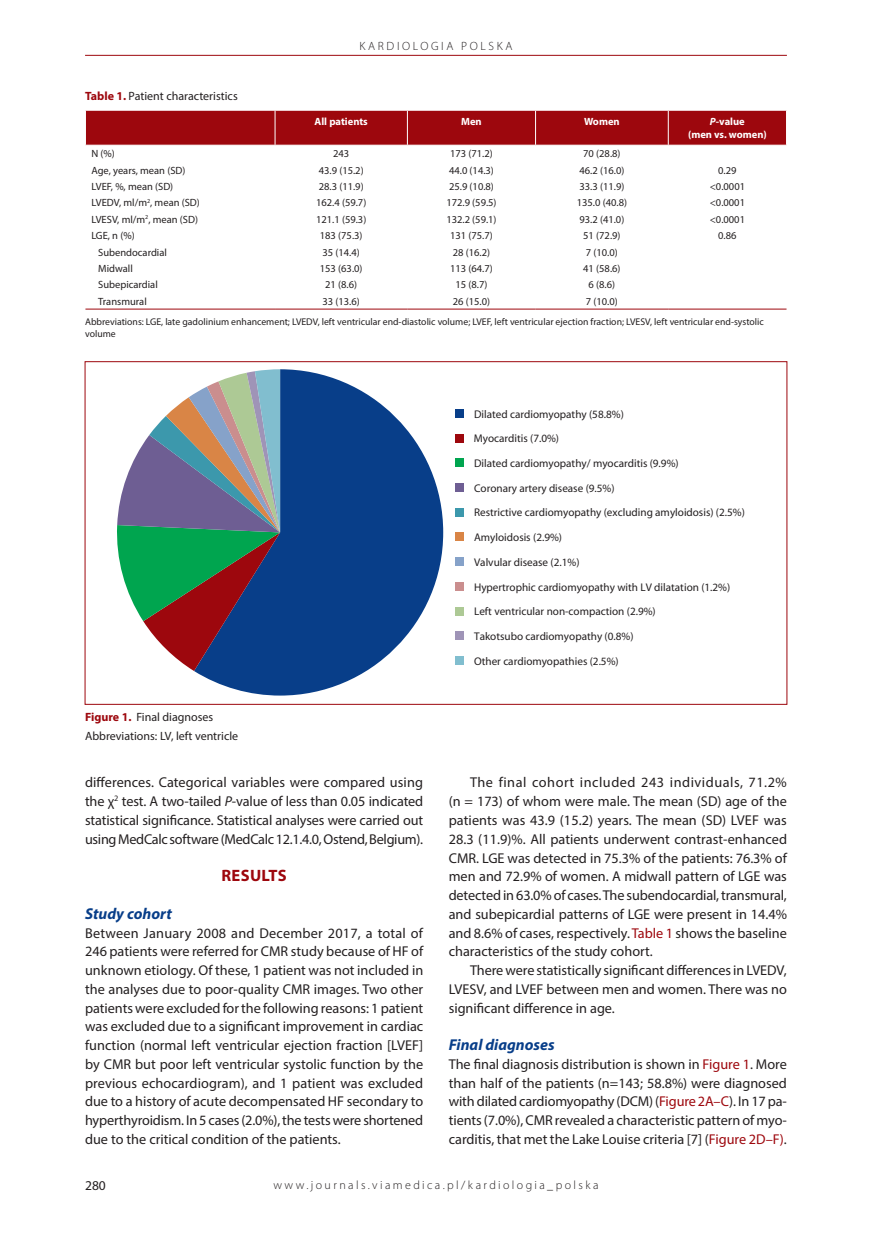
<style>
.page{position:relative;width:872px;height:1234px;background:#fff}
.page>*{position:absolute;margin:0;border:0;box-sizing:border-box;transform-origin:0 0}
.t1{font:700 16.5px "Myriad Pro";letter-spacing:.02em;color:#9d070d}
.t2{font:italic 700 15.75px "Myriad Pro";color:#083e89}
.t3{font:14.25px/18.8px "Myriad Pro";color:#231f20;text-align:justify}
.t4{font:13.5px "Myriad Pro";color:#231f20}
.t5{font:12px/19.5px "Myriad Pro";color:#231f20}
.t6{font:300 12px "Myriad Pro";letter-spacing:.2em;color:#231f20}
.t7{font:300 12px "Myriad Pro";letter-spacing:.22em;color:#231f20}
.t8{font:11.1px "Myriad";color:#231f20}
.t9{font:10.5px "Myriad Pro";color:#231f20}
.t10{font:700 10.5px/12.6px "Myriad Pro";color:#fff;text-align:center}
.t11{font:9.75px/11.7px "Myriad Pro";color:#231f20}
.s1{font-weight:700;color:#9d070d}
.s2{font-style:italic}
.s3{color:#9d070d}
</style>
<div class="page">
<hr style="left:85px;top:55px;width:702px;height:1px;background:#9d070d">
<div style="left:86px;top:111px;width:700px;height:34px;background:#9d070d"></div>
<hr style="left:275px;top:111px;width:1px;height:34px;background:#fff">
<hr style="left:407px;top:111px;width:1px;height:34px;background:#fff">
<hr style="left:535px;top:111px;width:1px;height:34px;background:#fff">
<hr style="left:668px;top:111px;width:1px;height:34px;background:#fff">
<hr style="left:85px;top:308px;width:190px;height:1px;background:#9d070d">
<hr style="left:275px;top:308px;width:132px;height:1px;background:#9d070d">
<hr style="left:407px;top:308px;width:128px;height:1px;background:#9d070d">
<hr style="left:535px;top:308px;width:133px;height:1px;background:#9d070d">
<hr style="left:668px;top:308px;width:118px;height:1px;background:#9d070d">
<div style="left:456px;top:409px;width:8px;height:8px;background:#083e89"></div>
<div style="left:456px;top:434px;width:8px;height:8px;background:#9d070d"></div>
<div style="left:456px;top:458px;width:8px;height:9px;background:#00a54f"></div>
<div style="left:456px;top:483px;width:8px;height:8px;background:#6e5e93"></div>
<div style="left:456px;top:508px;width:8px;height:8px;background:#3c98ac"></div>
<div style="left:456px;top:532px;width:8px;height:9px;background:#d98546"></div>
<div style="left:456px;top:557px;width:8px;height:8px;background:#86a2c9"></div>
<div style="left:456px;top:582px;width:8px;height:8px;background:#ca8e8e"></div>
<div style="left:456px;top:606px;width:8px;height:9px;background:#adc995"></div>
<div style="left:456px;top:631px;width:8px;height:8px;background:#9f94b7"></div>
<div style="left:456px;top:656px;width:8px;height:8px;background:#81becf"></div>
<svg style="left:194px;top:369px;width:249px;height:326px;fill:#083e89"></svg>
<svg style="left:117px;top:369px;width:163px;height:302px"></svg>
<p class="t5" style="left:85px;top:86px;width:154px"><span class="s1">Table 1.</span> Patient characteristics</p>
<p class="t7" style="left:359px;top:40px;width:154px">KARDIOLOGIA POLSKA</p>
<p class="t10" style="left:314px;top:115px;width:55px">All patients</p>
<p class="t10" style="left:461px;top:115px;width:22px">Men</p>
<p class="t10" style="left:584px;top:115px;width:37px">Women</p>
<p class="t10" style="left:688px;top:115px;width:80px"><span class="s2">P</span>-value<br>(men vs. women)</p>
<p class="t9" style="left:91px;top:147px;width:25px">N (%)</p>
<p class="t9" style="left:333px;top:147px;width:18px">243</p>
<p class="t9" style="left:450px;top:147px;width:44px">173 (71.2)</p>
<p class="t9" style="left:583px;top:147px;width:39px">70 (28.8)</p>
<p class="t9" style="left:91px;top:164px;width:95px">Age, years, mean (SD)</p>
<p class="t9" style="left:319px;top:164px;width:46px">43.9 (15.2)</p>
<p class="t9" style="left:449px;top:164px;width:46px">44.0 (14.3)</p>
<p class="t9" style="left:579px;top:164px;width:46px">46.2 (16.0)</p>
<p class="t9" style="left:718px;top:164px;width:20px">0.29</p>
<p class="t9" style="left:91px;top:180px;width:83px">LVEF, %, mean (SD)</p>
<p class="t9" style="left:319px;top:180px;width:46px">28.3 (11.9)</p>
<p class="t9" style="left:449px;top:180px;width:46px">25.9 (10.8)</p>
<p class="t9" style="left:579px;top:180px;width:46px">33.3 (11.9)</p>
<p class="t9" style="left:709px;top:180px;width:37px">&lt;0.0001</p>
<p class="t9" style="left:91px;top:196px;width:110px">LVEDV, ml/m<sup>2</sup>, mean (SD)</p>
<p class="t9" style="left:316px;top:196px;width:52px">162.4 (59.7)</p>
<p class="t9" style="left:446px;top:196px;width:52px">172.9 (59.5)</p>
<p class="t9" style="left:577px;top:196px;width:52px">135.0 (40.8)</p>
<p class="t9" style="left:709px;top:196px;width:37px">&lt;0.0001</p>
<p class="t9" style="left:91px;top:213px;width:108px">LVESV, ml/m<sup>2</sup>, mean (SD)</p>
<p class="t9" style="left:316px;top:213px;width:52px">121.1 (59.3)</p>
<p class="t9" style="left:446px;top:213px;width:52px">132.2 (59.1)</p>
<p class="t9" style="left:579px;top:213px;width:46px">93.2 (41.0)</p>
<p class="t9" style="left:709px;top:213px;width:37px">&lt;0.0001</p>
<p class="t9" style="left:91px;top:229px;width:45px">LGE, n (%)</p>
<p class="t9" style="left:320px;top:229px;width:44px">183 (75.3)</p>
<p class="t9" style="left:450px;top:229px;width:44px">131 (75.7)</p>
<p class="t9" style="left:583px;top:229px;width:39px">51 (72.9)</p>
<p class="t9" style="left:718px;top:229px;width:20px">0.86</p>
<p class="t9" style="left:98px;top:245px;width:70px">Subendocardial</p>
<p class="t9" style="left:322px;top:245px;width:39px">35 (14.4)</p>
<p class="t9" style="left:453px;top:245px;width:39px">28 (16.2)</p>
<p class="t9" style="left:586px;top:245px;width:33px">7 (10.0)</p>
<p class="t9" style="left:98px;top:262px;width:36px">Midwall</p>
<p class="t9" style="left:320px;top:262px;width:44px">153 (63.0)</p>
<p class="t9" style="left:450px;top:262px;width:44px">113 (64.7)</p>
<p class="t9" style="left:583px;top:262px;width:39px">41 (58.6)</p>
<p class="t9" style="left:98px;top:278px;width:61px">Subepicardial</p>
<p class="t9" style="left:325px;top:278px;width:33px">21 (8.6)</p>
<p class="t9" style="left:455px;top:278px;width:33px">15 (8.7)</p>
<p class="t9" style="left:588px;top:278px;width:28px">6 (8.6)</p>
<p class="t9" style="left:98px;top:295px;width:50px">Transmural</p>
<p class="t9" style="left:322px;top:295px;width:39px">33 (13.6)</p>
<p class="t9" style="left:453px;top:295px;width:39px">26 (15.0)</p>
<p class="t9" style="left:586px;top:295px;width:33px">7 (10.0)</p>
<p class="t11" style="left:85px;top:316px;width:680px">Abbreviations: LGE, late gadolinium enhancement; LVEDV, left ventricular end-diastolic volume; LVEF, left ventricular ejection fraction; LVESV, left ventricular end-systolic volume</p>
<p class="t5" style="left:85px;top:706px;width:155px"><span class="s1">Figure 1.</span> Final diagnoses<br>Abbreviations: LV, left ventricle</p>
<p class="t3" style="left:85px;top:772px;width:340px">differences. Categorical variables were compared using the χ<sup>2</sup> test. A two-tailed <span class="s2">P</span>-value of less than 0.05 indicated statistical significance. Statistical analyses were carried out using MedCalc software (MedCalc 12.1.4.0, Ostend, Belgium).</p>
<p class="t1" style="left:221px;top:864px;width:67px">RESULTS</p>
<p class="t2" style="left:85px;top:903px;width:88px">Study cohort</p>
<p class="t3" style="left:85px;top:922px;width:340px">Between January 2008 and December 2017, a total of 246 patients were referred for CMR study because of HF of unknown etiology. Of these, 1 patient was not included in the analyses due to poor-quality CMR images. Two other patients were excluded for the following reasons: 1 patient was excluded due to a significant improvement in cardiac function (normal left ventricular ejection fraction [LVEF] by CMR but poor left ventricular systolic function by the previous echocardiogram), and 1 patient was excluded due to a history of acute decompensated HF secondary to hyperthyroidism. In 5 cases (2.0%), the tests were shortened due to the critical condition of the patients.</p>
<p class="t8" style="left:474px;top:408px;width:151px">Dilated cardiomyopathy (58.8%)</p>
<p class="t8" style="left:474px;top:433px;width:87px">Myocarditis (7.0%)</p>
<p class="t8" style="left:474px;top:457px;width:206px">Dilated cardiomyopathy/ myocarditis (9.9%)</p>
<p class="t8" style="left:474px;top:482px;width:142px">Coronary artery disease (9.5%)</p>
<p class="t8" style="left:474px;top:507px;width:272px">Restrictive cardiomyopathy (excluding amyloidosis) (2.5%)</p>
<p class="t8" style="left:474px;top:532px;width:89px">Amyloidosis (2.9%)</p>
<p class="t8" style="left:474px;top:556px;width:107px">Valvular disease (2.1%)</p>
<p class="t8" style="left:474px;top:581px;width:258px">Hypertrophic cardiomyopathy with LV dilatation (1.2%)</p>
<p class="t8" style="left:474px;top:606px;width:183px">Left ventricular non-compaction (2.9%)</p>
<p class="t8" style="left:474px;top:630px;width:161px">Takotsubo cardiomyopathy (0.8%)</p>
<p class="t8" style="left:474px;top:655px;width:146px">Other cardiomyopathies (2.5%)</p>
<p class="t3" style="left:449px;top:773px;width:340px;text-indent:21px">The final cohort included 243 individuals, 71.2% (n = 173) of whom were male. The mean (SD) age of the patients was 43.9 (15.2) years. The mean (SD) LVEF was 28.3 (11.9)%. All patients underwent contrast-enhanced CMR. LGE was detected in 75.3% of the patients: 76.3% of men and 72.9% of women. A midwall pattern of LGE was detected in 63.0% of cases. The subendocardial, transmural, and subepicardial patterns of LGE were present in 14.4% and 8.6% of cases, respectively. <span class="s3">Table 1</span> shows the baseline characteristics of the study cohort.</p>
<p class="t3" style="left:449px;top:960px;width:339px;text-indent:21px">There were statistically significant differences in LVEDV, LVESV, and LVEF between men and women. There was no significant difference in age.</p>
<p class="t2" style="left:449px;top:1034px;width:107px">Final diagnoses</p>
<p class="t3" style="left:449px;top:1054px;width:340px">The final diagnosis distribution is shown in <span class="s3">Figure 1</span>. More than half of the patients (n=143; 58.8%) were diagnosed with dilated cardiomyopathy (DCM) (<span class="s3">Figure 2A–C</span>). In 17 pa&shy;tients (7.0%), CMR revealed a characteristic pattern of myo&shy;carditis, that met the Lake Louise criteria [7] (<span class="s3">Figure 2D–F)</span>.</p>
<p class="t4" style="left:85px;top:1176px;width:22px">280</p>
<p class="t6" style="left:273px;top:1177px;width:327px">www.journals.viamedica.pl/kardiologia_polska</p>
</div>
